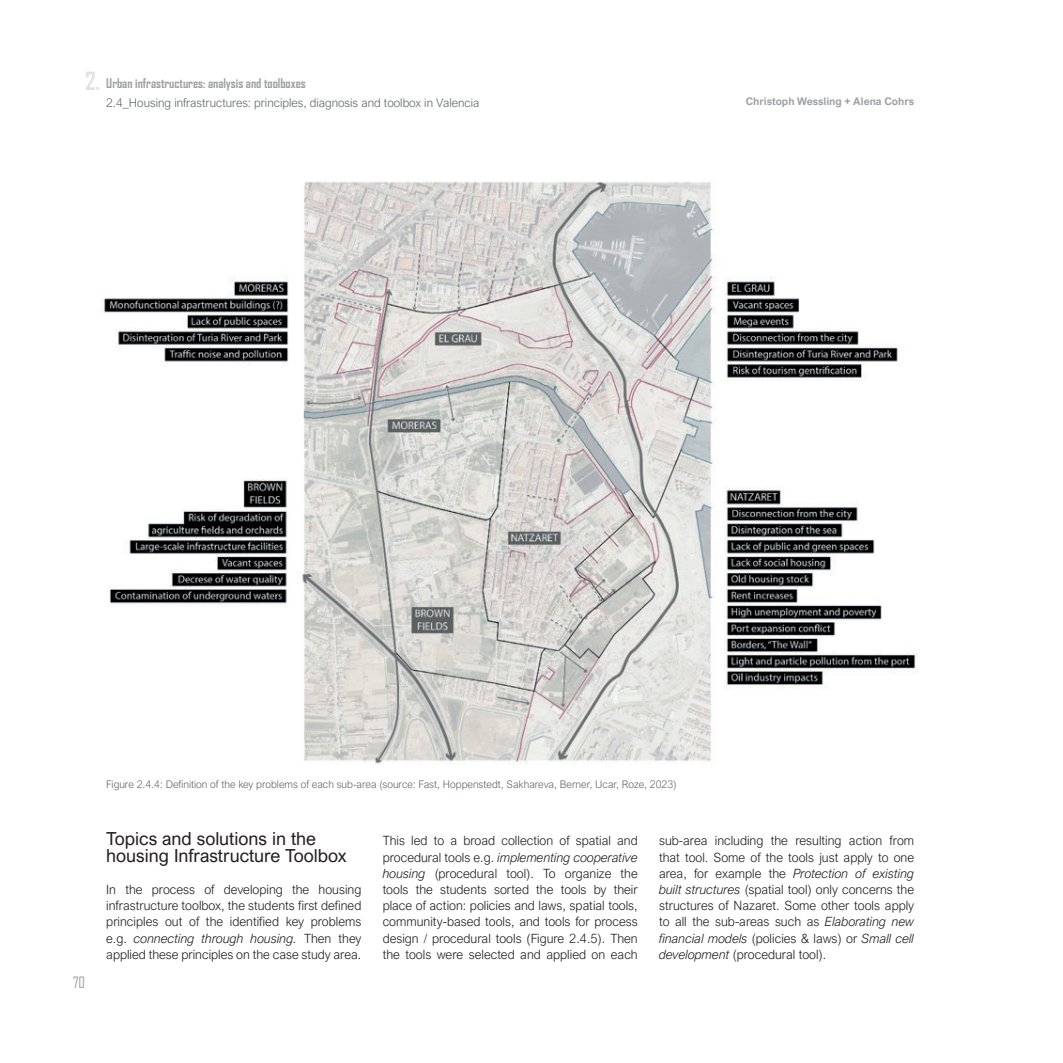
<style>
.page{position:relative;width:1063px;height:1063px;background:#fff}
.page>*{position:absolute;margin:0;border:0;box-sizing:border-box;transform-origin:0 0}
.Subtítulo_interior{font:18px/16.2px "Arial Nova";color:#231f20}
.t1{font:15px "Agency FB";color:#9d9fa2}
.Cuerpo_texto{font:300 12.75px/16.2px "Arial Nova";color:#231f20;text-align:justify}
.t2{font:700 12.75px "Agency FB";color:#9d9fa2}
.t3{font:300 12px "Arial Nova";color:#636768}
.Pie_de_foto{font:300 10.5px "Arial Nova";color:#636768}
.t4{font:700 10.5px "Arial Nova";color:#9d9fa2}
.s1{font-size:24px;color:#636768}
.s2{font-style:italic}
</style>
<div class="page">
<img style="left:101px;top:181px;width:815px;height:583px">
<p class="t2" style="left:85px;top:75px;width:222px"><span class="s1">2.</span> Urban infrastructures: analysis and toolboxes</p>
<p class="t3" style="left:106px;top:96px;width:375px">2.4_Housing infrastructures: principles, diagnosis and toolbox in Valencia</p>
<p class="t4" style="left:746px;top:96px;width:170px">Christoph Wessling + Alena Cohrs</p>
<p class="Pie_de_foto" style="left:106px;top:779px;width:572px">Figure 2.4.4: Definition of the key problems of each sub-area (source: Fast, Hoppenstedt, Sakhareva, Berner, Ucar, Roze, 2023)</p>
<p class="t1" style="left:73px;top:974px;width:13px">70</p>
<p class="Subtítulo_interior" style="left:106px;top:831px;width:242px">Topics and solutions in the housing Infrastructure Toolbox</p>
<p class="Cuerpo_texto" style="left:106px;top:881px;width:257px">In the process of developing the housing infrastructure toolbox, the students first defined principles out of the identified key problems e.g. <span class="s2">connecting through housing.</span> Then they applied these principles on the case study area.</p>
<p class="Cuerpo_texto" style="left:383px;top:833px;width:257px">This led to a broad collection of spatial and procedural tools e.g. <span class="s2">implementing cooperative housing</span> (procedural tool). To organize the tools the students sorted the tools by their place of action: policies and laws, spatial tools, community-based tools, and tools for process design / procedural tools (Figure 2.4.5). Then the tools were selected and applied on each</p>
<p class="Cuerpo_texto" style="left:659px;top:833px;width:257px">sub-area including the resulting action from that tool. Some of the tools just apply to one area, for example the <span class="s2">Protection of existing built structures</span> (spatial tool) only concerns the structures of Nazaret. Some other tools apply to all the sub-areas such as <span class="s2">Elaborating new financial models</span> (policies &amp; laws) or <span class="s2">Small cell development</span> (procedural tool).</p>
</div>
